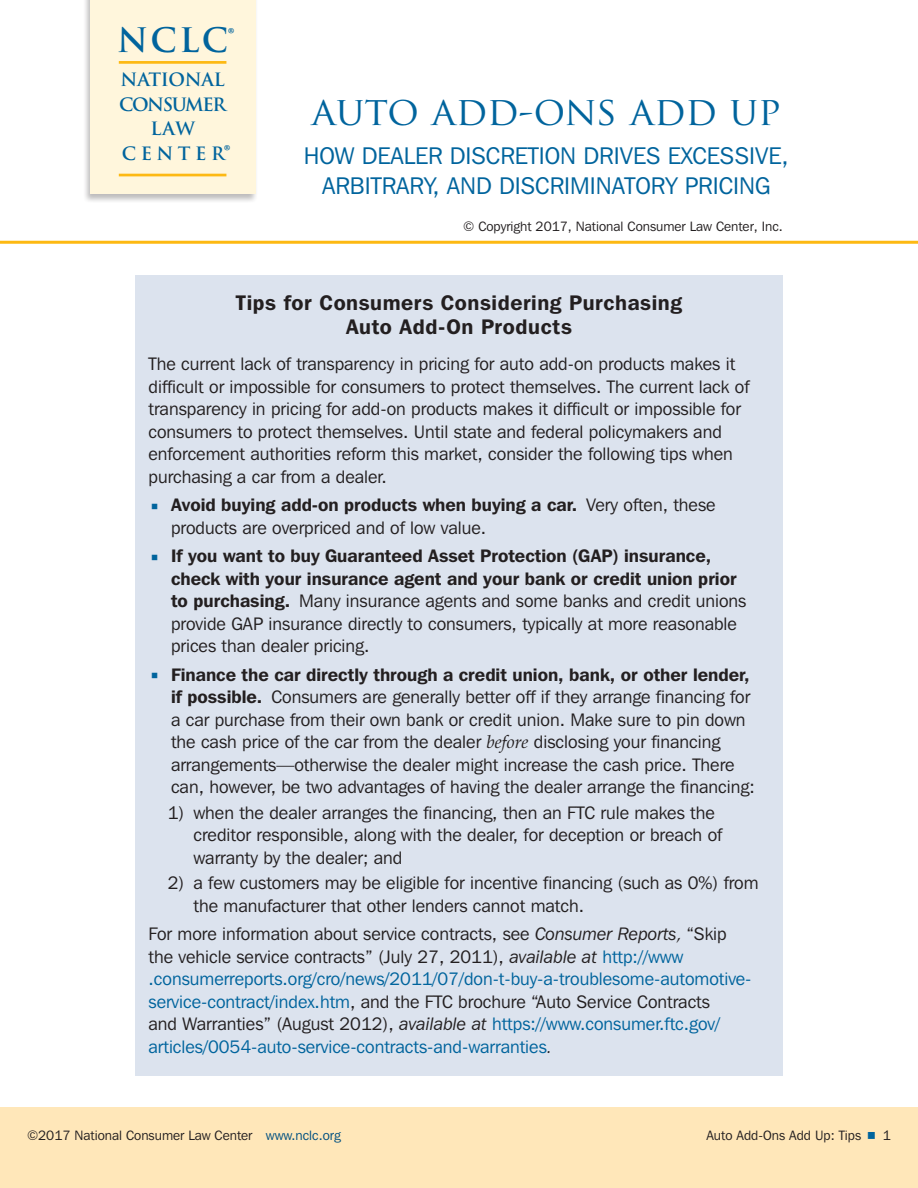
<style>
.page{position:relative;width:918px;height:1188px;background:#fff}
.page>*{position:absolute;margin:0;border:0;box-sizing:border-box;transform-origin:0 0}
.t1{font:39px "Trajan Pro";color:#00649d}
.t2{font:700 32.85px "Trajan Pro";color:#00649d}
.t3{font:24px/30px "Franklin Gothic IT Cby BT";color:#00649d;text-align:center}
.t4{font:600 21px/24px "Franklin Gothic IT Cby BT";letter-spacing:.025em;color:#231f20;text-align:center}
.t5{font:18px/22.5px "Franklin Gothic IT Cby BT";color:#231f20}
.t6{font:18px/22.5px "Franklin Gothic IT Cby BT";color:#00649d}
.t7{font:700 18px/24.5px "Trajan Pro";letter-spacing:-.015em;color:#00649d;text-align:center}
.t8{font:13.5px "Franklin Gothic IT Cby BT";color:#231f20}
.s1{font-size:29.85px}
.s2{font-weight:600}
.s3{font-family:"Palatino LT Std";font-style:italic}
.s4{color:#231f20}
.s5{font-style:italic;color:#231f20}
.s6{font-family:"Palatino LT Std";font-style:italic;color:#231f20}
.s7{color:#005081}
</style>
<div class="page">
<div style="left:0;top:1107px;width:918px;height:81px;background:#ffe7b9"></div>
<hr style="left:0;top:241px;width:918px;height:3px;background:#fdb913">
<div style="left:83px;top:0;width:175px;height:203px;background:#231f20;opacity:.3"></div>
<div style="left:90px;top:0;width:165px;height:194px;background:#fff6dc"></div>
<hr style="left:119px;top:61px;width:107px;height:3px;background:#fdb913">
<hr style="left:119px;top:174px;width:107px;height:2px;background:#fdb913">
<div style="left:135px;top:275px;width:648px;height:90px;background:#dce3ee"></div>
<div style="left:135px;top:348px;width:648px;height:157px;background:#dce3ee"></div>
<div style="left:135px;top:492px;width:648px;height:64px;background:#dce3ee"></div>
<div style="left:135px;top:543px;width:648px;height:132px;background:#dce3ee"></div>
<div style="left:135px;top:662px;width:648px;height:154px;background:#dce3ee"></div>
<div style="left:135px;top:801px;width:648px;height:85px;background:#dce3ee"></div>
<div style="left:135px;top:871px;width:648px;height:63px;background:#dce3ee"></div>
<div style="left:135px;top:918px;width:648px;height:158px;background:#dce3ee"></div>
<h2 class="t2" style="left:117px;top:20px;width:119px">NCLC<span class="s1">®</span></h2>
<p class="t7" style="left:119px;top:68px;width:113px">NATIONAL<br>CONSUMER<br>LAW<br>CENTER<span class="s1">®</span></p>
<h1 class="t1" style="left:312px;top:86px;width:471px">AUTO ADD-ONS ADD UP</h1>
<h3 class="t3" style="left:304px;top:140px;width:486px">HOW DEALER DISCRETION DRIVES EXCESSIVE,<br>ARBITRARY, AND DISCRIMINATORY PRICING</h3>
<p class="t8" style="left:463px;top:218px;width:321px">© Copyright 2017, National Consumer Law Center, Inc.</p>
<p class="t4" style="left:236px;top:291px;width:448px">Tips for Consumers Considering Purchasing<br>Auto Add-On Products</p>
<p class="t5" style="left:148px;top:353px;width:602px">The current lack of transparency in pricing for auto add-on products makes it difficult or impossible for consumers to protect themselves. The current lack of transparency in pricing for add-on products makes it difficult or impossible for consumers to protect themselves. Until state and federal policymakers and enforcement authorities reform this market, consider the following tips when purchasing a car from a dealer.</p>
<p class="t5" style="left:171px;top:494px;width:546px"><span class="s2">Avoid buying add-on products when buying a car.</span> Very often, these products are overpriced and of low value.</p>
<p class="t5" style="left:171px;top:545px;width:577px"><span class="s2">If you want to buy Guaranteed Asset Protection (GAP) insurance, check with your insurance agent and your bank or credit union prior to purchasing.</span> Many insurance agents and some banks and credit unions provide GAP insurance directly to consumers, typically at more reasonable prices than dealer pricing.</p>
<p class="t5" style="left:171px;top:663px;width:585px"><span class="s2">Finance the car directly through a credit union, bank, or other lender, if possible.</span> Consumers are generally better off if they arrange financing for a car purchase from their own bank or credit union. Make sure to pin down the cash price of the car from the dealer <span class="s3">before</span> disclosing your financing arrangements—otherwise the dealer might increase the cash price. There can, however, be two advantages of having the dealer arrange the financing:</p>
<p class="t5" style="left:194px;top:801px;width:530px;text-indent:-26px">1) when the dealer arranges the financing, then an FTC rule makes the creditor responsible, along with the dealer, for deception or breach of warranty by the dealer; and</p>
<p class="t5" style="left:194px;top:872px;width:567px;text-indent:-26px">2) a few customers may be eligible for incentive financing (such as 0%) from the manufacturer that other lenders cannot match.</p>
<p class="t6" style="left:148px;top:923px;width:605px"><span class="s4">For more information about service contracts, see</span> <span class="s5">Consumer Reports</span><span class="s6">,</span> <span class="s4">“Skip the vehicle service contracts” (July 27, 2011),</span> <span class="s5">available at</span> http://www .consumerreports.org/cro/news/2011/07/don-t-buy-a-troublesome-automotive&shy;service-contract/index.htm<span class="s4">, and the FTC brochure “Auto Service Contracts<br>and Warranties” (August 2012),</span> <span class="s5">available at</span> https://www.consumer.ftc.gov/ articles/0054-auto-service-contracts-and-warranties<span class="s6">.</span></p>
<p class="t8" style="left:27px;top:1127px;width:315px">©2017 National Consumer Law Center <span class="s7">www.nclc.org</span></p>
<p class="t8" style="left:706px;top:1127px;width:156px">Auto Add-Ons Add Up: Tips</p>
<p class="t8" style="left:883px;top:1127px;width:10px">1</p>
</div>
